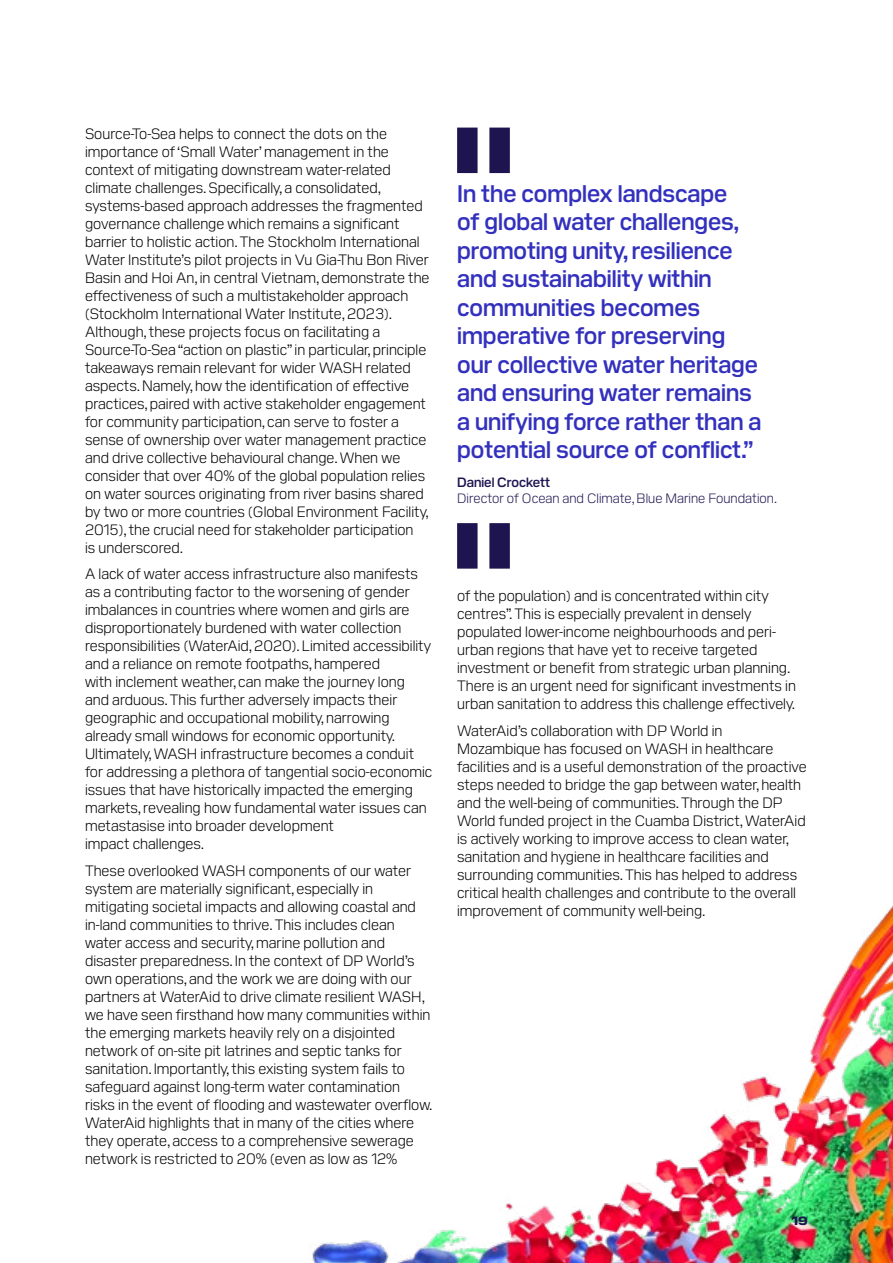
<style>
.page{position:relative;width:893px;height:1263px;background:#fff}
.page>*{position:absolute;margin:0;border:0;box-sizing:border-box;transform-origin:0 0}
.t1{font:600 24px/28.5px "Pilat";color:#3230bd}
.t2{font:300 15px/18px "Pilat";color:#000}
.t3{font:300 13.5px "Pilat";color:#1e1450}
.t4{font:600 13.5px "Pilat";color:#1e1450}
.t5{font:800 12px "Pilat Wide";color:#1e1450}
</style>
<div class="page">
<svg style="left:457px;top:128px;width:53px;height:45px"></svg>
<svg style="left:457px;top:523px;width:53px;height:46px"></svg>
<img style="left:312px;top:905px;width:581px;height:358px">
<p class="t2" style="left:85px;top:123px;width:346px">Source-To-Sea helps to connect the dots on the importance of ‘Small Water’ management in the context of mitigating downstream water-related climate challenges. Specifically, a consolidated, systems-based approach addresses the fragmented governance challenge which remains a significant barrier to holistic action. The Stockholm International Water Institute’s pilot projects in Vu Gia-Thu Bon River Basin and Hoi An, in central Vietnam, demonstrate the effectiveness of such a multistakeholder approach (Stockholm International Water Institute, 2023).<br>Although, these projects focus on facilitating a Source-To-Sea “action on plastic” in particular, principle takeaways remain relevant for wider WASH related aspects. Namely, how the identification of effective practices, paired with active stakeholder engagement for community participation, can serve to foster a sense of ownership over water management practice and drive collective behavioural change. When we consider that over 40% of the global population relies on water sources originating from river basins shared by two or more countries (Global Environment Facility, 2015), the crucial need for stakeholder participation<br>is underscored.</p>
<p class="t2" style="left:85px;top:564px;width:349px">A lack of water access infrastructure also manifests as a contributing factor to the worsening of gender imbalances in countries where women and girls are disproportionately burdened with water collection responsibilities (WaterAid, 2020). Limited accessibility and a reliance on remote footpaths, hampered<br>with inclement weather, can make the journey long and arduous. This further adversely impacts their geographic and occupational mobility, narrowing already small windows for economic opportunity.<br>Ultimately, WASH infrastructure becomes a conduit for addressing a plethora of tangential socio-economic issues that have historically impacted the emerging markets, revealing how fundamental water issues can metastasise into broader development<br>impact challenges.</p>
<p class="t2" style="left:85px;top:860px;width:349px">These overlooked WASH components of our water system are materially significant, especially in mitigating societal impacts and allowing coastal and in-land communities to thrive. This includes clean water access and security, marine pollution and disaster preparedness. In the context of DP World’s own operations, and the work we are doing with our partners at WaterAid to drive climate resilient WASH, we have seen firsthand how many communities within the emerging markets heavily rely on a disjointed network of on-site pit latrines and septic tanks for sanitation. Importantly, this existing system fails to safeguard against long-term water contamination risks in the event of flooding and wastewater overflow.<br>WaterAid highlights that in many of the cities where they operate, access to a comprehensive sewerage network is restricted to 20% (even as low as 12%</p>
<p class="t1" style="left:457px;top:177px;width:306px">In the complex landscape<br>of global water challenges, promoting unity, resilience and sustainability within communities becomes imperative for preserving our collective water heritage and ensuring water remains a unifying force rather than a potential source of conflict.”</p>
<p class="t4" style="left:457px;top:472px;width:94px">Daniel Crockett</p>
<p class="t3" style="left:457px;top:488px;width:321px">Director of Ocean and Climate, Blue Marine Foundation.</p>
<p class="t2" style="left:457px;top:586px;width:340px">of the population) and is concentrated within city centres”. This is especially prevalent in densely populated lower-income neighbourhoods and peri&shy;urban regions that have yet to receive targeted investment or benefit from strategic urban planning.<br>There is an urgent need for significant investments in urban sanitation to address this challenge effectively.</p>
<p class="t2" style="left:457px;top:720px;width:351px">WaterAid’s collaboration with DP World in Mozambique has focused on WASH in healthcare facilities and is a useful demonstration of the proactive steps needed to bridge the gap between water, health and the well-being of communities. Through the DP World funded project in the Cuamba District, WaterAid is actively working to improve access to clean water, sanitation and hygiene in healthcare facilities and surrounding communities. This has helped to address critical health challenges and contribute to the overall improvement of community well-being.</p>
<p class="t5" style="left:791px;top:1212px;width:18px">19</p>
</div>
